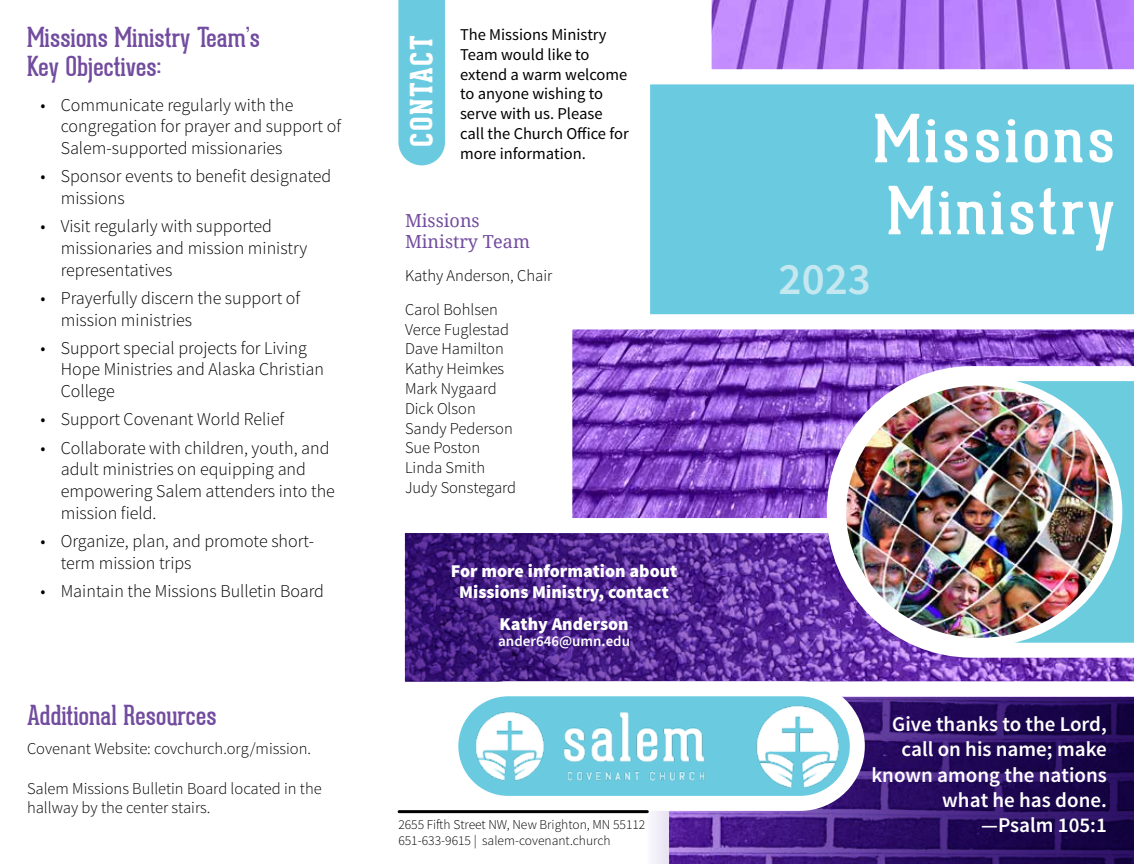
<style>
.page{position:relative;width:1134px;height:864px;background:#fff}
.page>*{position:absolute;margin:0;border:0;box-sizing:border-box;transform-origin:0 0}
.t1{font:64.8px/72px "Geared Slab";letter-spacing:.05em;color:#fff;scale:1.11 1}
.t2{font:600 45px "Source Sans Pro";color:#c5e8f0}
.t3{font:800 30px "Geared Slab";letter-spacing:.05em;color:#fff}
.t4{font:27px/28.5px "Geared Slab";color:#724c9f}
.t5{font:600 21px/25.2px "Source Sans Pro";color:#fff;text-align:right}
.t6{font:300 18px/21.6px "Source Sans Pro";color:#000}
.t7{font:900 18px/21.6px "Source Sans Pro";color:#fff;text-align:center}
.t8{font:18px/21.6px "Noto Serif";color:#724c9f}
.t9{font:300 16.5px/19.8px "Source Sans Pro";color:#000}
.t10{font:16.5px/19.8px "Source Sans Pro";color:#000}
.t11{font:600 15px "Source Sans Pro";color:#fff}
.t12{font:300 13.5px/16.2px "Source Sans Pro";color:#000}
</style>
<div class="page">
<svg style="left:648px;top:698px;width:486px;height:166px;background:#35196b"></svg>
<svg style="left:404px;top:533px;width:730px;height:149px;background:#8a56c4"></svg>
<svg style="left:405px;top:533px;width:505px;height:148px;background:#522891"></svg>
<svg style="left:711px;top:0;width:423px;height:69px;background:#b57cf5"></svg>
<div style="left:650px;top:69px;width:484px;height:245px;background:#6acbe0"></div>
<svg style="left:572px;top:314px;width:562px;height:205px;background:#9463cb"></svg>
<svg style="left:827px;top:366px;width:307px;height:292px"></svg>
<div style="left:451px;top:689px;width:406px;height:114px;background:#6acbe0;border-radius:57px"></div>
<div style="left:443px;top:681px;width:422px;height:130px;border:15px solid #fff;border-radius:57px"></div>
<img style="left:756px;top:700px;width:88px;height:92px">
<img style="left:472px;top:708px;width:233px;height:76px">
<hr style="left:399px;top:810px;width:248px;height:3px;background:#000">
<div style="left:398px;top:0;width:47px;height:166px;background:#6acbe0"></div>
<img style="left:842px;top:381px;width:276px;height:261px">
<div style="left:837px;top:377px;width:285px;height:270px;border:9px solid #fff;border-radius:50%"></div>
<h3 class="t4" style="left:27px;top:23px;width:235px">Missions Ministry Team’s<br>Key Objectives:</h3>
<p class="t6" style="left:61px;top:94px;width:282px;text-indent:-20px">• Communicate regularly with the congregation for prayer and support of<br>Salem-supported missionaries</p>
<p class="t6" style="left:61px;top:166px;width:272px;text-indent:-20px">• Sponsor events to benefit designated missions</p>
<p class="t6" style="left:61px;top:216px;width:248px;text-indent:-20px">• Visit regularly with supported missionaries and mission ministry representatives</p>
<p class="t6" style="left:61px;top:287px;width:241px;text-indent:-20px">• Prayerfully discern the support of mission ministries</p>
<p class="t6" style="left:61px;top:337px;width:265px;text-indent:-20px">• Support special projects for Living<br>Hope Ministries and Alaska Christian<br>College</p>
<p class="t6" style="left:40px;top:409px;width:245px">• Support Covenant World Relief</p>
<p class="t6" style="left:61px;top:437px;width:276px;text-indent:-20px">• Collaborate with children, youth, and adult ministries on equipping and empowering Salem attenders into the mission field.</p>
<p class="t6" style="left:61px;top:530px;width:255px;text-indent:-20px">• Organize, plan, and promote short&shy;term mission trips</p>
<p class="t6" style="left:40px;top:580px;width:285px">• Maintain the Missions Bulletin Board</p>
<h3 class="t4" style="left:27px;top:701px;width:191px">Additional Resources</h3>
<p class="t9" style="left:27px;top:739px;width:286px">Covenant Website: covchurch.org/mission.</p>
<p class="t9" style="left:27px;top:778px;width:296px">Salem Missions Bulletin Board located in the hallway by the center stairs.</p>
<h3 class="t3" style="left:404px;top:147px;width:113px;rotate:-90deg">CONTACT</h3>
<p class="t10" style="left:460px;top:25px;width:170px">The Missions Ministry<br>Team would like to extend a warm welcome to anyone wishing to serve with us. Please call the Church Office for more information.</p>
<p class="t8" style="left:405px;top:209px;width:127px">Missions<br>Ministry Team</p>
<p class="t9" style="left:405px;top:259px;width:149px;line-height:33.3px">Kathy Anderson, Chair<br>Carol Bohlsen</p>
<p class="t9" style="left:405px;top:319px;width:113px">Verce Fuglestad<br>Dave Hamilton<br>Kathy Heimkes<br>Mark Nygaard<br>Dick Olson<br>Sandy Pederson<br>Sue Poston<br>Linda Smith<br>Judy Sonstegard</p>
<p class="t7" style="left:451px;top:561px;width:228px">For more information about<br>Missions Ministry, contact</p>
<p class="t7" style="left:500px;top:614px;width:131px">Kathy Anderson</p>
<p class="t11" style="left:498px;top:632px;width:133px">ander646@umn.edu</p>
<p class="t12" style="left:398px;top:816px;width:249px">2655 Fifth Street NW, New Brighton, MN 55112<br>651-633-9615 | salem-covenant.church</p>
<h1 class="t1" style="left:874px;top:103px;width:218px">Missions<br>Ministry</h1>
<h2 class="t2" style="left:779px;top:250px;width:94px">2023</h2>
<p class="t5" style="left:871px;top:712px;width:237px">Give thanks to the Lord, call on his name; make known among the nations what he has done. —Psalm 105:1</p>
</div>
